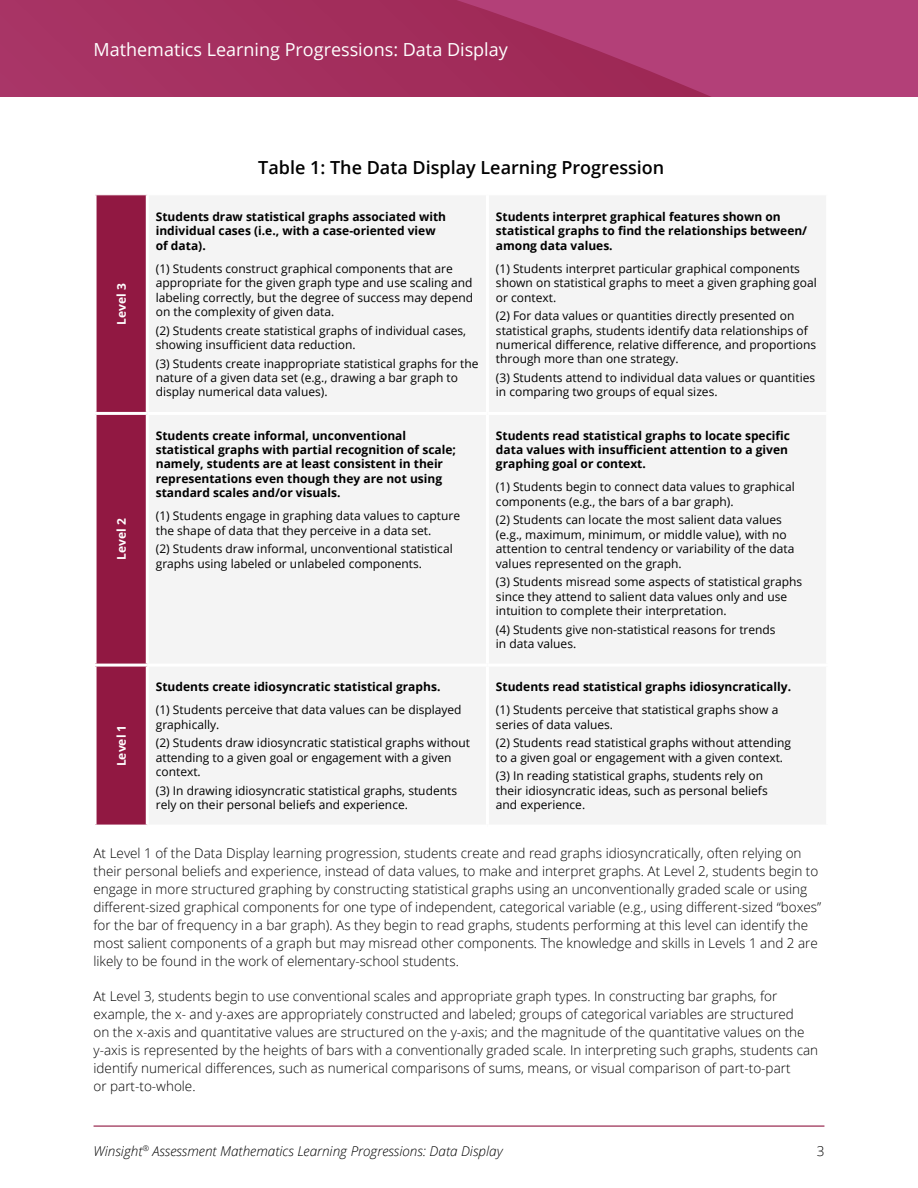
<style>
.page{position:relative;width:918px;height:1188px;background:#fff}
.page>*{position:absolute;margin:0;border:0;box-sizing:border-box;transform-origin:0 0}
.t1{font:18px "Open Sans";color:#fff}
.t2{font:600 18px "Open Sans";color:#000}
.t3{font:300 13.5px/18px "Open Sans";color:#000}
.t4{font:italic 300 13.5px "Open Sans";color:#000}
.t5{font:12px/14.4px "Open Sans";color:#000}
.t6{font:700 12px/14.4px "Open Sans";color:#000}
.t7{font:700 12px "Open Sans";color:#fff}
.s1{font-style:inherit}
</style>
<div class="page">
<hr style="left:94px;top:1126px;width:730px;height:1px;background:#911842">
<div style="left:0;top:0;width:918px;height:97px;background:#a53060"></div>
<svg style="left:458px;top:0;width:460px;height:97px;fill:#b34078"></svg>
<div style="left:97px;top:195px;width:49px;height:630px;background:#911842"></div>
<div style="left:149px;top:196px;width:677px;height:467px;background:#f4f4f4"></div>
<div style="left:149px;top:415px;width:337px;height:409px;background:#f4f4f4"></div>
<div style="left:487px;top:665px;width:341px;height:161px;background:#f4f4f4"></div>
<hr style="left:486px;top:195px;width:3px;height:217px;background:#fff">
<hr style="left:94px;top:412px;width:53px;height:3px;background:#fff">
<hr style="left:147px;top:412px;width:340px;height:3px;background:#fff">
<hr style="left:487px;top:412px;width:342px;height:3px;background:#fff">
<hr style="left:486px;top:415px;width:3px;height:249px;background:#fff">
<hr style="left:94px;top:664px;width:53px;height:3px;background:#fff">
<hr style="left:147px;top:664px;width:340px;height:3px;background:#fff">
<hr style="left:487px;top:664px;width:342px;height:3px;background:#fff">
<hr style="left:486px;top:667px;width:3px;height:158px;background:#fff">
<hr style="left:826px;top:667px;width:3px;height:158px;background:#fff">
<hr style="left:487px;top:825px;width:342px;height:3px;background:#fff">
<h1 class="t1" style="left:94px;top:37px;width:416px">Mathematics Learning Progressions: Data Display</h1>
<p class="t7" style="left:113px;top:325px;width:43px;rotate:-90deg">Level 3</p>
<p class="t7" style="left:113px;top:560px;width:43px;rotate:-90deg">Level 2</p>
<h1 class="t2" style="left:258px;top:155px;width:408px">Table 1: The <span class="s1">Data Display</span> Learning Progression</h1>
<p class="t6" style="left:156px;top:209px;width:292px">Students draw statistical graphs associated with individual cases (i.e., with a case-oriented view of data).</p>
<p class="t5" style="left:156px;top:261px;width:319px">(1) Students construct graphical components that are appropriate for the given graph type and use scaling and labeling correctly, but the degree of success may depend on the complexity of given data.</p>
<p class="t5" style="left:156px;top:323px;width:312px">(2) Students create statistical graphs of individual cases, showing insufficient data reduction.</p>
<p class="t5" style="left:156px;top:356px;width:324px">(3) Students create inappropriate statistical graphs for the nature of a given data set (e.g., drawing a bar graph to display numerical data values).</p>
<p class="t6" style="left:156px;top:428px;width:302px">Students create informal, unconventional statistical graphs with partial recognition of scale; namely, students are at least consistent in their representations even though they are not using standard scales and/or visuals.</p>
<p class="t5" style="left:156px;top:508px;width:306px">(1) Students engage in graphing data values to capture the shape of data that they perceive in a data set.</p>
<p class="t5" style="left:156px;top:541px;width:298px">(2) Students draw informal, unconventional statistical graphs using labeled or unlabeled components.</p>
<p class="t6" style="left:496px;top:209px;width:313px">Students interpret graphical features shown on statistical graphs to find the relationships between/ among data values.</p>
<p class="t5" style="left:496px;top:261px;width:322px">(1) Students interpret particular graphical components shown on statistical graphs to meet a given graphing goal or context.</p>
<p class="t5" style="left:496px;top:308px;width:322px">(2) For data values or quantities directly presented on statistical graphs, students identify data relationships of numerical difference, relative difference, and proportions through more than one strategy.</p>
<p class="t5" style="left:496px;top:370px;width:321px">(3) Students attend to individual data values or quantities in comparing two groups of equal sizes.</p>
<p class="t6" style="left:496px;top:428px;width:296px">Students read statistical graphs to locate specific data values with insufficient attention to a given graphing goal or context.</p>
<p class="t5" style="left:496px;top:479px;width:300px">(1) Students begin to connect data values to graphical components (e.g., the bars of a bar graph).</p>
<p class="t5" style="left:496px;top:513px;width:300px">(2) Students can locate the most salient data values (e.g., maximum, minimum, or middle value), with no attention to central tendency or variability of the data values represented on the graph.</p>
<p class="t5" style="left:496px;top:574px;width:308px">(3) Students misread some aspects of statistical graphs since they attend to salient data values only and use intuition to complete their interpretation.</p>
<p class="t5" style="left:496px;top:622px;width:281px">(4) Students give non-statistical reasons for trends in data values.</p>
<p class="t6" style="left:496px;top:679px;width:297px">Students read statistical graphs idiosyncratically.</p>
<p class="t5" style="left:496px;top:702px;width:284px">(1) Students perceive that statistical graphs show a series of data values.</p>
<p class="t5" style="left:496px;top:735px;width:297px">(2) Students read statistical graphs without attending to a given goal or engagement with a given context.</p>
<p class="t5" style="left:496px;top:768px;width:273px">(3) In reading statistical graphs, students rely on their idiosyncratic ideas, such as personal beliefs and experience.</p>
<p class="t3" style="left:94px;top:843px;width:729px">At Level 1 of the Data Display learning progression, students create and read graphs idiosyncratically, often relying on their personal beliefs and experience, instead of data values, to make and interpret graphs. At Level 2, students begin to engage in more structured graphing by constructing statistical graphs using an unconventionally graded scale or using different-sized graphical components for one type of independent, categorical variable (e.g., using different-sized “boxes” for the bar of frequency in a bar graph). As they begin to read graphs, students performing at this level can identify the most salient components of a graph but may misread other components. The knowledge and skills in Levels 1 and 2 are likely to be found in the work of elementary-school students.</p>
<p class="t3" style="left:94px;top:986px;width:726px">At Level 3, students begin to use conventional scales and appropriate graph types. In constructing bar graphs, for example, the x- and y-axes are appropriately constructed and labeled; groups of categorical variables are structured<br>on the x-axis and quantitative values are structured on the y-axis; and the magnitude of the quantitative values on the y-axis is represented by the heights of bars with a conventionally graded scale. In interpreting such graphs, students can identify numerical differences, such as numerical comparisons of sums, means, or visual comparison of part-to-part<br>or part-to-whole.</p>
<p class="t6" style="left:156px;top:679px;width:286px">Students create idiosyncratic statistical graphs.</p>
<p class="t5" style="left:156px;top:702px;width:307px">(1) Students perceive that data values can be displayed graphically.</p>
<p class="t5" style="left:156px;top:735px;width:316px">(2) Students draw idiosyncratic statistical graphs without attending to a given goal or engagement with a given context.</p>
<p class="t5" style="left:156px;top:783px;width:303px">(3) In drawing idiosyncratic statistical graphs, students rely on their personal beliefs and experience.</p>
<p class="t7" style="left:113px;top:766px;width:43px;rotate:-90deg">Level 1</p>
<p class="t4" style="left:94px;top:1142px;width:411px">Winsight<sup>®</sup> Assessment Mathematics Learning Progressions: Data Display</p>
<p class="t3" style="left:817px;top:1142px;width:9px">3</p>
</div>
